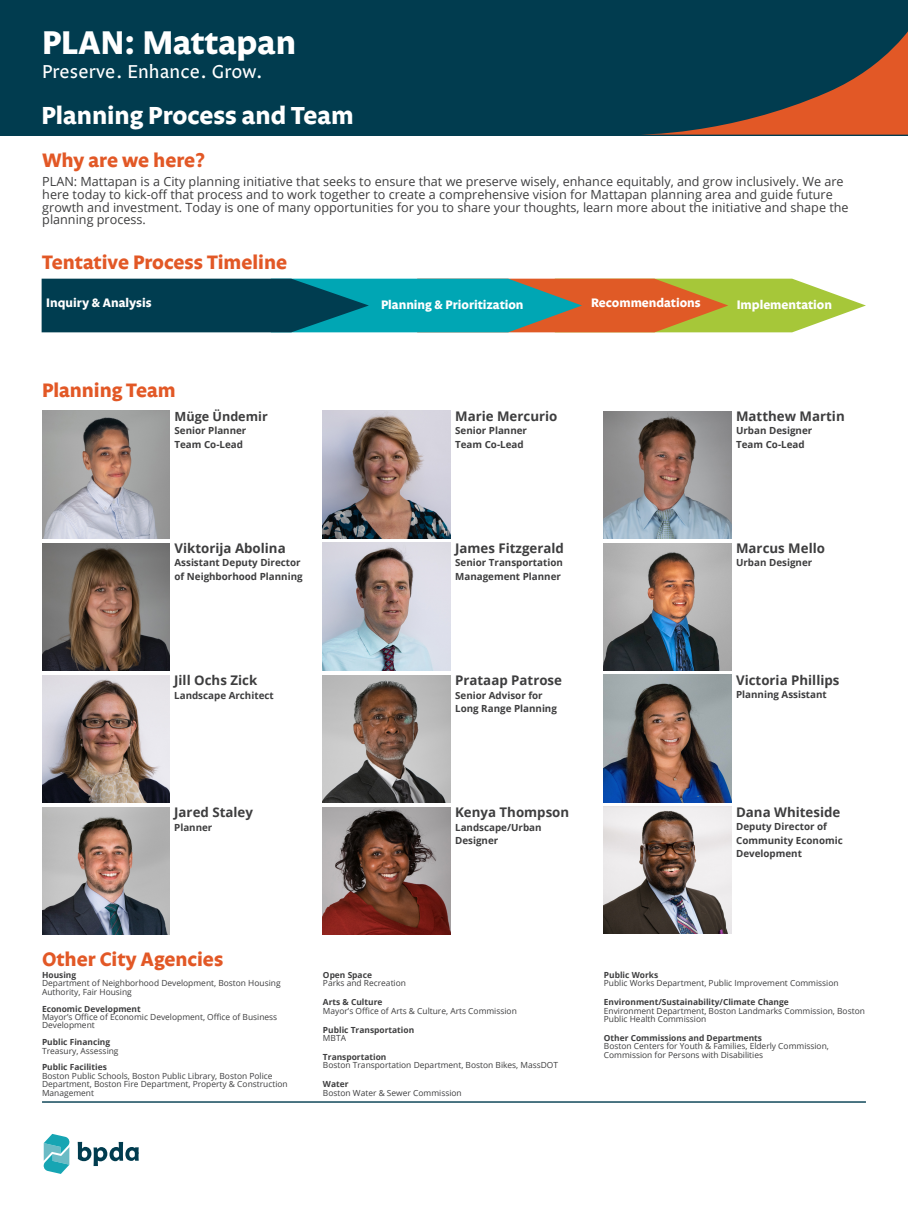
<style>
.page{position:relative;width:908px;height:1210px;background:#fff}
.page>*{position:absolute;margin:0;border:0;box-sizing:border-box;transform-origin:0 0}
.t1{font:700 33.6px "Legato OT";color:#fff}
.Document_Subtitle{font:700 25.2px "Legato OT";color:#fff}
.Full-Pg_Img_Title{font:700 19.91px "Legato OT";color:#e25826}
.t2{font:19.25px "Legato OT";letter-spacing:.01em;color:#fff}
.Full-Pg_Img_Title-2{font:700 13.26px "Open Sans";color:#3e3e3f}
.Full-Pg_Img_Title-3{font:12.6px/12.6px "Open Sans";color:#3e3e3f}
.t3{font:700 12.6px "Legato OT";color:#fff}
.Full-Pg_Img_Title-4{font:700 12.6px "Open Sans";color:#3e3e3f}
.Full-Pg_Img_Title-5{font:700 9.8px/13.3px "Open Sans";color:#3e3e3f}
.t4{font:8.4px/8.4px "Open Sans";color:#3e3e3f}
.t5{font:700 8.4px/8.4px "Open Sans";color:#3e3e3f}
.s1{font-weight:700}
.s2{font-weight:400}
</style>
<div class="page">
<div style="left:0;top:0;width:907px;height:135px;background:#013c4f"></div>
<svg style="left:637px;top:32px;width:270px;height:104px"></svg>
<svg style="left:43px;top:1134px;width:27px;height:40px"></svg>
<svg style="left:78px;top:1141px;width:61px;height:25px"></svg>
<hr style="left:42px;top:1101px;width:823px;height:1px;background:#013c4f">
<img style="left:42px;top:411px;width:127px;height:127px">
<img style="left:323px;top:675px;width:127px;height:127px">
<img style="left:323px;top:807px;width:127px;height:127px">
<img style="left:603px;top:675px;width:128px;height:127px">
<img style="left:603px;top:807px;width:128px;height:127px">
<img style="left:42px;top:543px;width:127px;height:127px">
<img style="left:323px;top:411px;width:127px;height:127px">
<img style="left:323px;top:543px;width:127px;height:127px">
<img style="left:42px;top:807px;width:127px;height:127px">
<img style="left:603px;top:411px;width:128px;height:127px">
<img style="left:42px;top:675px;width:127px;height:127px">
<img style="left:603px;top:543px;width:128px;height:127px">
<svg style="left:42px;top:279px;width:823px;height:53px;background:#4e7d66"></svg>
<h1 class="t1" style="left:42px;top:23px;width:255px">PLAN: Mattapan</h1>
<h3 class="t2" style="left:42px;top:61px;width:222px">Preserve. Enhance. Grow.</h3>
<p class="Document_Subtitle" style="left:42px;top:101px;width:313px">Planning Process and Team</p>
<p class="Full-Pg_Img_Title" style="left:42px;top:149px;width:164px">Why are we here?</p>
<p class="Full-Pg_Img_Title-3" style="left:42px;top:175px;width:807px">PLAN: Mattapan is a City planning initiative that seeks to ensure that we preserve wisely, enhance equitably, and grow inclusively. We are here today to kick-off that process and to work together to create a comprehensive vision for Mattapan planning area and guide future growth and investment. Today is one of many opportunities for you to share your thoughts, learn more about the initiative and shape the planning process.</p>
<p class="Full-Pg_Img_Title" style="left:42px;top:251px;width:246px">Tentative Process Timeline</p>
<p class="t3" style="left:46px;top:296px;width:107px">Inquiry &amp; Analysis</p>
<p class="t3" style="left:381px;top:297px;width:144px">Planning &amp; Prioritization</p>
<p class="t3" style="left:591px;top:296px;width:111px">Recommendations</p>
<p class="t3" style="left:736px;top:298px;width:97px">Implementation</p>
<p class="Full-Pg_Img_Title" style="left:42px;top:379px;width:135px">Planning Team</p>
<p class="Full-Pg_Img_Title-4" style="left:174px;top:407px;width:95px">Müge Ündemir</p>
<p class="Full-Pg_Img_Title-5" style="left:174px;top:424px;width:73px">Senior Planner<br>Team Co-Lead</p>
<p class="Full-Pg_Img_Title-2" style="left:455px;top:407px;width:104px">Marie Mercurio</p>
<p class="Full-Pg_Img_Title-5" style="left:455px;top:424px;width:73px">Senior Planner<br>Team Co-Lead</p>
<p class="Full-Pg_Img_Title-2" style="left:735px;top:407px;width:110px">Matthew Martin</p>
<p class="Full-Pg_Img_Title-5" style="left:735px;top:424px;width:78px">Urban Designer<br>Team Co-Lead</p>
<p class="Full-Pg_Img_Title-2" style="left:174px;top:539px;width:113px">Viktorija Abolina</p>
<p class="Full-Pg_Img_Title-5" style="left:174px;top:556px;width:130px">Assistant Deputy Director of Neighborhood Planning</p>
<p class="Full-Pg_Img_Title-2" style="left:455px;top:539px;width:110px">James Fitzgerald</p>
<p class="Full-Pg_Img_Title-5" style="left:455px;top:556px;width:109px">Senior Transportation<br>Management Planner</p>
<p class="Full-Pg_Img_Title-2" style="left:735px;top:539px;width:90px">Marcus Mello</p>
<p class="Full-Pg_Img_Title-5" style="left:735px;top:556px;width:78px">Urban Designer</p>
<p class="Full-Pg_Img_Title-2" style="left:174px;top:671px;width:84px">Jill Ochs Zick</p>
<p class="Full-Pg_Img_Title-5" style="left:174px;top:688px;width:101px">Landscape Architect</p>
<p class="Full-Pg_Img_Title-2" style="left:455px;top:671px;width:108px">Prataap Patrose</p>
<p class="Full-Pg_Img_Title-5" style="left:455px;top:688px;width:103px">Senior Advisor for<br>Long Range Planning</p>
<p class="Full-Pg_Img_Title-2" style="left:735px;top:671px;width:105px">Victoria Phillips</p>
<p class="Full-Pg_Img_Title-5" style="left:735px;top:688px;width:92px">Planning Assistant</p>
<p class="Full-Pg_Img_Title-2" style="left:174px;top:803px;width:80px">Jared Staley</p>
<p class="Full-Pg_Img_Title-5" style="left:174px;top:820px;width:40px">Planner</p>
<p class="Full-Pg_Img_Title-2" style="left:455px;top:803px;width:116px">Kenya Thompson</p>
<p class="Full-Pg_Img_Title-5" style="left:455px;top:820px;width:88px">Landscape/Urban<br>Designer</p>
<p class="Full-Pg_Img_Title-2" style="left:735px;top:803px;width:106px">Dana Whiteside</p>
<p class="Full-Pg_Img_Title-5" style="left:735px;top:820px;width:108px">Deputy Director of<br>Community Economic<br>Development</p>
<p class="Full-Pg_Img_Title" style="left:42px;top:948px;width:183px">Other City Agencies</p>
<p class="t4" style="left:42px;top:970px;width:240px"><span class="s1">Housing<br></span>Department of Neighborhood Development, Boston Housing<br>Authority, Fair Housing</p>
<p class="t4" style="left:42px;top:1004px;width:237px"><span class="s1">Economic Development<br></span>Mayor’s Office of Economic Development, Office of Business<br>Development</p>
<p class="t4" style="left:42px;top:1037px;width:78px"><span class="s1">Public Financing<br></span>Treasury, Assessing</p>
<p class="t4" style="left:42px;top:1063px;width:247px"><span class="s1">Public Facilities<br></span>Boston Public Schools, Boston Public Library, Boston Police Department, Boston Fire Department, Property &amp; Construction Management</p>
<p class="t4" style="left:323px;top:970px;width:84px"><span class="s1">Open Space<br></span>Parks and Recreation</p>
<p class="t4" style="left:323px;top:998px;width:195px"><span class="s1">Arts &amp; Culture<br></span>Mayor’s Office of Arts &amp; Culture, Arts Commission</p>
<p class="t5" style="left:323px;top:1025px;width:93px">Public Transportation<br><span class="s2">MBTA</span></p>
<p class="t4" style="left:323px;top:1052px;width:236px"><span class="s1">Transportation<br></span>Boston Transportation Department, Boston Bikes, MassDOT</p>
<p class="t4" style="left:323px;top:1079px;width:140px"><span class="s1">Water<br></span>Boston Water &amp; Sewer Commission</p>
<p class="t4" style="left:603px;top:970px;width:236px"><span class="s1">Public Works<br></span>Public Works Department, Public Improvement Commission</p>
<p class="t4" style="left:603px;top:998px;width:262px"><span class="s1">Environment/Sustainability/Climate Change<br></span>Environment Department, Boston Landmarks Commission, Boston<br>Public Health Commission</p>
<p class="t4" style="left:603px;top:1033px;width:226px"><span class="s1">Other Commissions and Departments<br></span>Boston Centers for Youth &amp; Families, Elderly Commission,<br>Commission for Persons with Disabilities</p>
</div>
